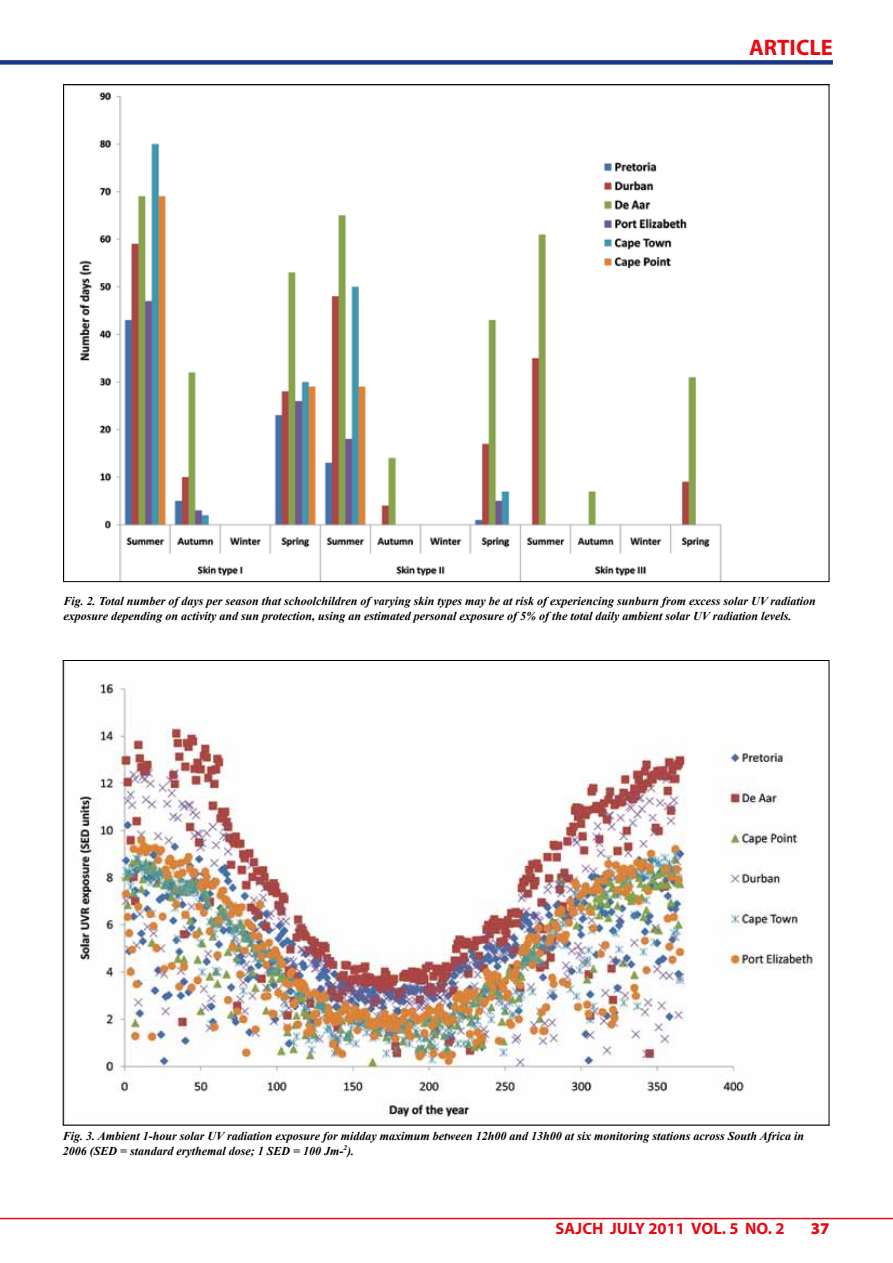
<style>
.page{position:relative;width:893px;height:1263px;background:#fff}
.page>*{position:absolute;margin:0;border:0;box-sizing:border-box;transform-origin:0 0}
.t1{font:700 22.5px "Myriad Pro";color:#e50b14}
.t2{font:700 16.5px "Myriad Pro";color:#e50b14}
.t3{font:900 16.5px "Myriad Pro";color:#e50b14}
.t4{font:italic 700 12px/15.8px "Times New Roman";color:#000}
.t5{font:italic 700 7.5px "Adobe Caslon Pro";color:#000}
</style>
<div class="page">
<hr style="left:0;top:1218px;width:893px;height:1px;background:#e50b14">
<div style="left:0;top:60px;width:833px;height:5px;background:#1a388b"></div>
<img style="left:65px;top:86px;width:657px;height:494px">
<img style="left:80px;top:684px;width:733px;height:434px">
<h1 class="t1" style="left:749px;top:33px;width:85px">ARTICLE</h1>
<p class="t4" style="left:63px;top:592px;width:754px">Fig. 2. Total number of days per season that schoolchildren of varying skin types may be at risk of experiencing sunburn from excess solar UV radiation exposure depending on activity and sun protection, using an estimated personal exposure of 5% of the total daily ambient solar UV radiation levels.</p>
<p class="t4" style="left:63px;top:1127px;width:743px">Fig. 3. Ambient 1-hour solar UV radiation exposure for midday maximum between 12h00 and 13h00 at six monitoring stations across South Africa in<br>2006 (SED = standard erythemal dose; 1 SED = 100 Jm- ).</p>
<p class="t5" style="left:343px;top:1143px;width:5px">2</p>
<h2 class="t2" style="left:556px;top:1218px;width:230px">SAJCH JULY 2011 VOL. 5 NO. 2</h2>
<h2 class="t3" style="left:811px;top:1218px;width:20px">37</h2>
</div>
